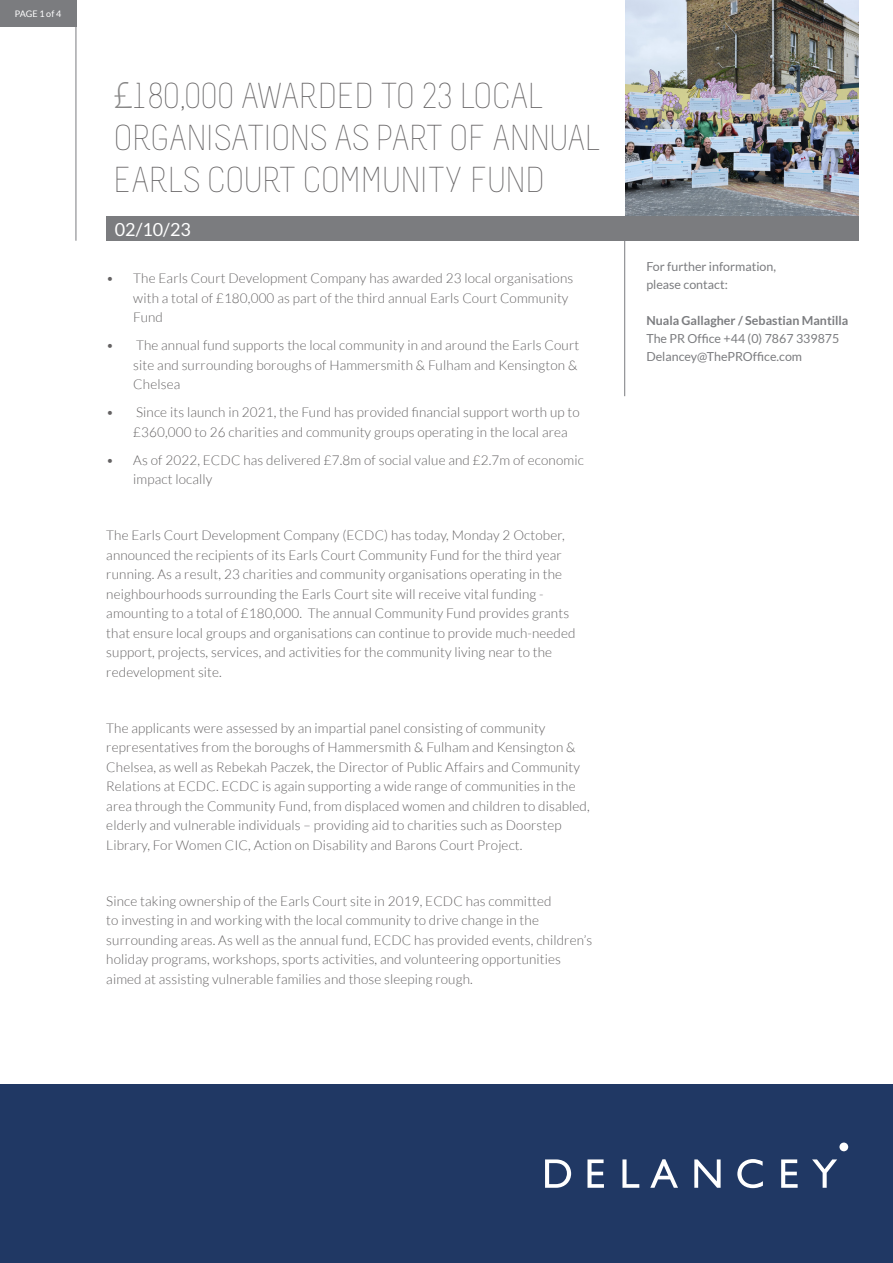
<style>
.page{position:relative;width:893px;height:1263px;background:#fff}
.page>*{position:absolute;margin:0;border:0;box-sizing:border-box;transform-origin:0 0}
.t1{font:300 36px/42px "Melbourne";letter-spacing:-.015em;color:#646263}
.t2{font:18px "Lato";color:#fff}
.t3{font:300 13.5px/19.5px "Lato";letter-spacing:.01em;color:#646263}
.t4{font:12.45px/18px "Lato";color:#7b7c7f}
.t5{font:700 12.45px "Lato";color:#7b7c7f}
.t6{font:9px "Lato";letter-spacing:-.01em;color:#fff}
.s1{font-family:"Candara";font-size:45px;color:#898888}
</style>
<div class="page">
<div style="left:0;top:1084px;width:893px;height:179px;background:#203864"></div>
<div style="left:0;top:0;width:76px;height:27px;background:#7b7c7f"></div>
<img style="left:625px;top:0;width:234px;height:217px">
<div style="left:106px;top:217px;width:753px;height:24px;background:#7b7c7f"></div>
<div style="left:839px;top:1142px;width:9px;height:9px;background:#fff;border-radius:50%"></div>
<svg style="left:545px;top:1159px;width:26px;height:29px"></svg>
<svg style="left:587px;top:1159px;width:17px;height:29px"></svg>
<svg style="left:622px;top:1159px;width:17px;height:29px"></svg>
<svg style="left:650px;top:1159px;width:28px;height:29px"></svg>
<svg style="left:694px;top:1159px;width:27px;height:29px"></svg>
<svg style="left:737px;top:1159px;width:26px;height:29px"></svg>
<svg style="left:781px;top:1159px;width:17px;height:29px"></svg>
<svg style="left:812px;top:1159px;width:25px;height:29px"></svg>
<hr style="left:624px;top:241px;width:1px;height:155px;background:#7b7c7f">
<hr style="left:76px;top:27px;width:1px;height:214px;background:#7b7c7f">
<p class="t6" style="left:15px;top:9px;width:48px">PAGE 1 of 4</p>
<p class="t1" style="left:114px;top:75px;width:488px"><span class="s1">£</span>180,000 AWARDED TO 23 LOCAL<br>ORGANISATIONS AS PART OF ANNUAL<br>EARLS COURT COMMUNITY FUND</p>
<p class="t2" style="left:115px;top:219px;width:78px">02/10/23</p>
<p class="t3" style="left:133px;top:268px;width:441px;text-indent:-27px">• The Earls Court Development Company has awarded 23 local organisations with a total of £180,000 as part of the third annual Earls Court Community<br>Fund</p>
<p class="t3" style="left:133px;top:335px;width:447px;text-indent:-27px">• The annual fund supports the local community in and around the Earls Court site and surrounding boroughs of Hammersmith &amp; Fulham and Kensington &amp;<br>Chelsea</p>
<p class="t3" style="left:133px;top:402px;width:448px;text-indent:-27px">• Since its launch in 2021, the Fund has provided financial support worth up to £360,000 to 26 charities and community groups operating in the local area</p>
<p class="t3" style="left:133px;top:450px;width:452px;text-indent:-27px">• As of 2022, ECDC has delivered £7.8m of social value and £2.7m of economic impact locally</p>
<p class="t3" style="left:106px;top:525px;width:471px">The Earls Court Development Company (ECDC) has today, Monday 2 October, announced the recipients of its Earls Court Community Fund for the third year running. As a result, 23 charities and community organisations operating in the neighbourhoods surrounding the Earls Court site will receive vital funding - amounting to a total of £180,000. The annual Community Fund provides grants that ensure local groups and organisations can continue to provide much-needed support, projects, services, and activities for the community living near to the redevelopment site.</p>
<p class="t3" style="left:106px;top:718px;width:485px">The applicants were assessed by an impartial panel consisting of community representatives from the boroughs of Hammersmith &amp; Fulham and Kensington &amp; Chelsea, as well as Rebekah Paczek, the Director of Public Affairs and Community Relations at ECDC. ECDC is again supporting a wide range of communities in the area through the Community Fund, from displaced women and children to disabled, elderly and vulnerable individuals – providing aid to charities such as Doorstep Library, For Women CIC, Action on Disability and Barons Court Project.</p>
<p class="t3" style="left:106px;top:891px;width:488px">Since taking ownership of the Earls Court site in 2019, ECDC has committed<br>to investing in and working with the local community to drive change in the surrounding areas. As well as the annual fund, ECDC has provided events, children’s holiday programs, workshops, sports activities, and volunteering opportunities aimed at assisting vulnerable families and those sleeping rough.</p>
<p class="t4" style="left:646px;top:257px;width:131px">For further information, please contact:</p>
<p class="t5" style="left:646px;top:313px;width:204px">Nuala Gallagher / Sebastian Mantilla</p>
<p class="t4" style="left:646px;top:329px;width:194px">The PR Office +44 (0) 7867 339875</p>
<p class="t4" style="left:646px;top:347px;width:157px">Delancey@ThePROffice.com</p>
</div>
